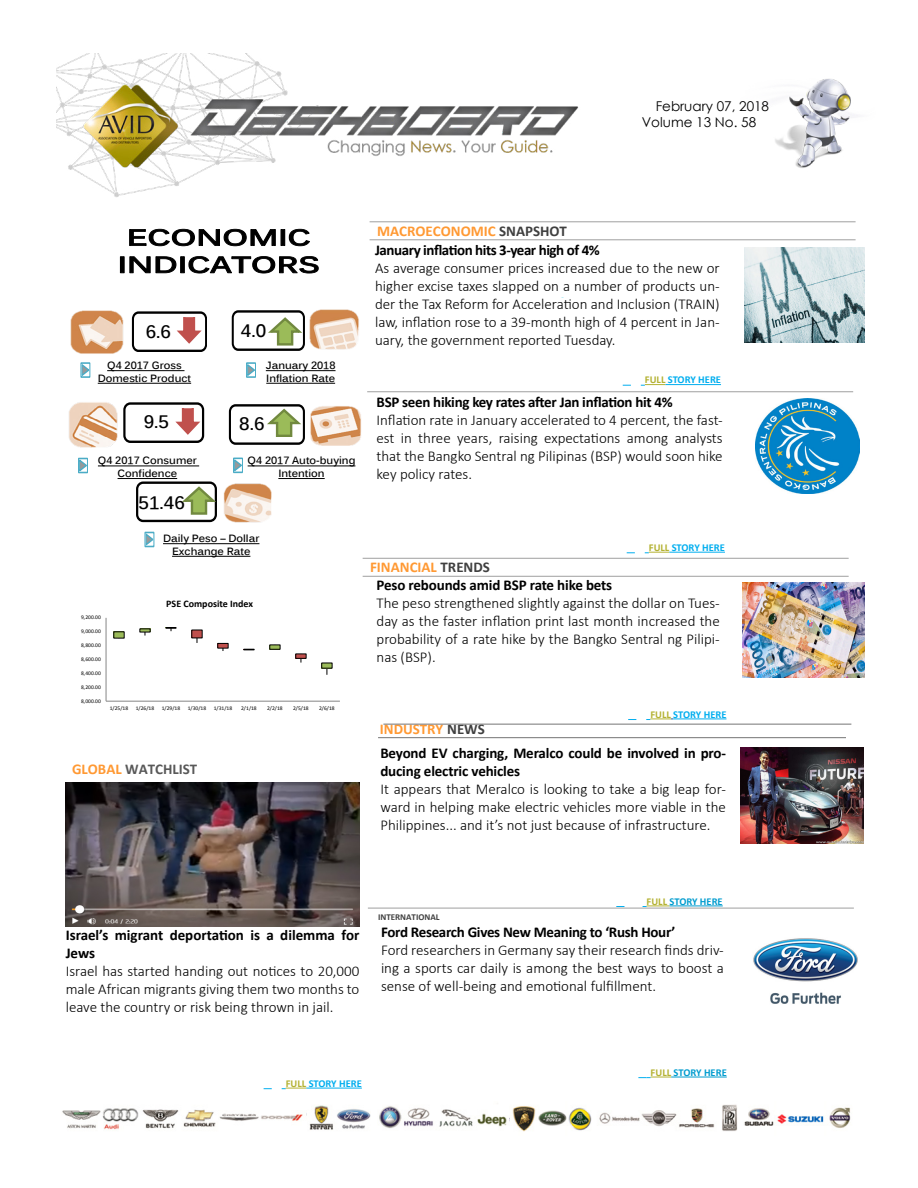
<style>
.page{position:relative;width:918px;height:1188px;background:#fff}
.page>*{position:absolute;margin:0;border:0;box-sizing:border-box;transform-origin:0 0}
.t1{font:700 18px "Kalinga";color:#000}
.t2{font:300 15px/18px "Calibri";color:#000;text-align:justify}
.t3{font:700 15px/18px "Calibri";letter-spacing:-.02em;color:#000}
.t4{font:700 15px "Calibri";color:#f93}
.t5{font:700 15px/18px "Calibri";color:#000}
.t6{font:700 15px "Calibri";color:#595959}
.t7{font:13.5px/16.2px "Century Gothic";color:#000}
.t8{font:700 10.5px/12.6px "Kalinga";color:#000;text-align:center}
.t9{font:700 10.5px "Calibri";color:#00aeef}
.t10{font:700 10.5px "Calibri";color:#009ccf}
.t11{font:700 10.05px "Calibri";color:#000}
.t12{font:700 9px "Calibri";color:#404040}
.t13{font:5.55px "Calibri";color:#000}
.s1{color:#f93}
.s2{color:#404040}
.s3{color:#b4b233}
</style>
<div class="page">
<hr style="left:370px;top:221px;width:485px;height:1px;background:#a6a6a6">
<hr style="left:370px;top:239px;width:485px;height:1px;background:#a6a6a6">
<hr style="left:367px;top:391px;width:486px;height:1px;background:#a6a6a6">
<hr style="left:363px;top:558px;width:485px;height:1px;background:#a6a6a6">
<hr style="left:363px;top:576px;width:485px;height:1px;background:#a6a6a6">
<hr style="left:368px;top:908px;width:486px;height:1px;background:#a6a6a6">
<img style="left:56px;top:53px;width:802px;height:144px">
<svg style="left:129px;top:228px;width:181px;height:18px"></svg>
<svg style="left:120px;top:256px;width:199px;height:18px"></svg>
<img style="left:70px;top:311px;width:54px;height:43px">
<div style="left:132px;top:311px;width:75px;height:41px;background:#fff;border:2px solid #000;border-radius:6px"></div>
<hr style="left:107px;top:370px;width:78px;height:1px;background:#000">
<hr style="left:98px;top:383px;width:93px;height:1px;background:#000">
<img style="left:309px;top:309px;width:50px;height:41px">
<img style="left:69px;top:402px;width:49px;height:45px">
<div style="left:123px;top:402px;width:81px;height:41px;background:#fff;border:2px solid #000;border-radius:6px"></div>
<div style="left:229px;top:404px;width:76px;height:41px;background:#fff;border:2px solid #000;border-radius:6px"></div>
<img style="left:310px;top:406px;width:51px;height:39px">
<div style="left:136px;top:482px;width:81px;height:40px;background:#fff;border:2px solid #000;border-radius:6px"></div>
<img style="left:223px;top:483px;width:49px;height:40px">
<hr style="left:266px;top:370px;width:70px;height:1px;background:#000">
<hr style="left:266px;top:383px;width:69px;height:1px;background:#000">
<hr style="left:98px;top:466px;width:101px;height:1px;background:#000">
<hr style="left:118px;top:478px;width:59px;height:1px;background:#000">
<hr style="left:248px;top:466px;width:107px;height:1px;background:#000">
<hr style="left:278px;top:478px;width:47px;height:1px;background:#000">
<hr style="left:163px;top:543px;width:96px;height:1px;background:#000">
<hr style="left:172px;top:556px;width:78px;height:1px;background:#000">
<svg style="left:82px;top:364px;width:6px;height:12px"></svg>
<div style="left:80px;top:362px;width:10px;height:16px;border:1px solid #4bacc6"></div>
<svg style="left:80px;top:460px;width:6px;height:11px"></svg>
<div style="left:78px;top:458px;width:10px;height:15px;border:1px solid #4bacc6"></div>
<svg style="left:235px;top:460px;width:6px;height:11px"></svg>
<div style="left:233px;top:458px;width:10px;height:15px;border:1px solid #4bacc6"></div>
<svg style="left:146px;top:534px;width:6px;height:11px"></svg>
<div style="left:144px;top:532px;width:10px;height:15px;border:1px solid #4bacc6"></div>
<svg style="left:248px;top:364px;width:6px;height:12px"></svg>
<div style="left:246px;top:362px;width:10px;height:16px;border:1px solid #4bacc6"></div>
<hr style="left:383px;top:724px;width:468px;height:1px;background:#7f7f7f">
<hr style="left:378px;top:737px;width:468px;height:1px;background:#7f7f7f">
<svg style="left:282px;top:1088px;width:24px;height:1px"></svg>
<hr style="left:306px;top:1088px;width:56px;height:1px;background:#00aeef">
<svg style="left:643px;top:906px;width:27px;height:1px"></svg>
<hr style="left:670px;top:906px;width:53px;height:1px;background:#009ccf">
<svg style="left:641px;top:384px;width:24px;height:2px"></svg>
<hr style="left:665px;top:384px;width:56px;height:1px;background:#00aeef">
<svg style="left:646px;top:719px;width:27px;height:1px"></svg>
<hr style="left:673px;top:719px;width:53px;height:1px;background:#00aeef">
<svg style="left:645px;top:552px;width:24px;height:1px"></svg>
<hr style="left:669px;top:552px;width:56px;height:1px;background:#00aeef">
<svg style="left:175px;top:408px;width:25px;height:27px"></svg>
<img style="left:745px;top:247px;width:119px;height:95px">
<img style="left:753px;top:938px;width:105px;height:66px">
<img style="left:309px;top:1105px;width:62px;height:25px">
<img style="left:62px;top:1108px;width:245px;height:22px">
<img style="left:509px;top:1104px;width:342px;height:28px">
<img style="left:379px;top:1106px;width:128px;height:23px">
<img style="left:742px;top:582px;width:123px;height:95px">
<svg style="left:638px;top:1077px;width:33px;height:1px"></svg>
<hr style="left:671px;top:1077px;width:56px;height:1px;background:#009ccf">
<img style="left:756px;top:398px;width:103px;height:95px">
<svg style="left:177px;top:317px;width:25px;height:27px"></svg>
<svg style="left:267px;top:409px;width:34px;height:28px"></svg>
<svg style="left:182px;top:486px;width:34px;height:29px"></svg>
<svg style="left:231px;top:310px;width:74px;height:41px"></svg>
<hr style="left:106px;top:618px;width:1px;height:83px;background:#868686">
<hr style="left:106px;top:701px;width:234px;height:1px;background:#868686">
<div style="left:114px;top:632px;width:10px;height:6px;background:#9bbb59"></div>
<svg style="left:140px;top:629px;width:10px;height:7px"></svg>
<svg style="left:166px;top:627px;width:10px;height:4px"></svg>
<div style="left:322px;top:663px;width:10px;height:5px;background:#9bbb59"></div>
<div style="left:192px;top:630px;width:10px;height:8px;background:#c0504d"></div>
<div style="left:218px;top:643px;width:10px;height:5px;background:#c0504d"></div>
<div style="left:218px;top:643px;width:10px;height:5px;border:1px solid #000"></div>
<hr style="left:296px;top:654px;width:10px;height:4px;background:#c0504d">
<div style="left:296px;top:654px;width:10px;height:5px;border:1px solid #000"></div>
<img style="left:65px;top:783px;width:294px;height:143px">
<img style="left:741px;top:747px;width:123px;height:96px">
<p class="t7" style="left:642px;top:98px;width:129px;text-indent:14px">February 07, 2018<br>Volume 13 No. 58</p>
<p class="t1" style="left:146px;top:320px;width:27px">6.6</p>
<p class="t1" style="left:241px;top:319px;width:27px">4.0</p>
<p class="t8" style="left:98px;top:360px;width:95px">Q4 2017 Gross<br>Domestic Product</p>
<p class="t8" style="left:266px;top:360px;width:71px;text-align:left">January 2018<br>Inflation Rate</p>
<p class="t1" style="left:144px;top:410px;width:27px">9.5</p>
<p class="t1" style="left:239px;top:412px;width:27px">8.6</p>
<p class="t8" style="left:98px;top:455px;width:100px">Q4 2017 Consumer<br>Confidence</p>
<p class="t8" style="left:248px;top:455px;width:109px">Q4 2017 Auto-buying<br>Intention</p>
<p class="t1" style="left:139px;top:491px;width:48px">51.46</p>
<p class="t8" style="left:163px;top:533px;width:98px">Daily Peso – Dollar<br>Exchange Rate</p>
<p class="t13" style="left:81px;top:614px;width:21px">9,200.00</p>
<p class="t13" style="left:81px;top:628px;width:21px">9,000.00</p>
<p class="t13" style="left:81px;top:642px;width:21px">8,800.00</p>
<p class="t13" style="left:81px;top:656px;width:21px">8,600.00</p>
<p class="t13" style="left:81px;top:670px;width:21px">8,400.00</p>
<p class="t13" style="left:81px;top:684px;width:21px">8,200.00</p>
<p class="t13" style="left:81px;top:697px;width:21px">8,000.00</p>
<p class="t11" style="left:166px;top:597px;width:88px">PSE Composite Index</p>
<p class="t13" style="left:110px;top:705px;width:20px">1/25/18</p>
<p class="t13" style="left:136px;top:705px;width:20px">1/26/18</p>
<p class="t13" style="left:162px;top:705px;width:20px">1/29/18</p>
<p class="t13" style="left:188px;top:705px;width:20px">1/30/18</p>
<p class="t13" style="left:214px;top:705px;width:20px">1/31/18</p>
<p class="t13" style="left:241px;top:705px;width:17px">2/1/18</p>
<p class="t13" style="left:267px;top:705px;width:17px">2/2/18</p>
<p class="t13" style="left:293px;top:705px;width:17px">2/5/18</p>
<p class="t13" style="left:319px;top:705px;width:17px">2/6/18</p>
<p class="t6" style="left:72px;top:760px;width:127px"><span class="s1">GLOBAL</span> WATCHLIST</p>
<p class="t4" style="left:377px;top:221px;width:191px">MACROECONOMIC <span class="s2">SNAPSHOT</span></p>
<p class="t3" style="left:375px;top:241px;width:226px">January inflation hits 3-year high of 4%</p>
<p class="t2" style="left:375px;top:259px;width:346px">As average consumer prices increased due to the new or higher excise taxes slapped on a number of products un&shy;der the Tax Reform for Acceleration and Inclusion (TRAIN) law, inflation rose to a 39-month high of 4 percent in Jan&shy;uary, the government reported Tuesday.</p>
<p class="t9" style="left:645px;top:373px;width:78px"><span class="s3">FULL</span> STORY HERE</p>
<p class="t3" style="left:377px;top:393px;width:298px">BSP seen hiking key rates after Jan inflation hit 4%</p>
<p class="t2" style="left:377px;top:410px;width:348px">Inflation rate in January accelerated to 4 percent, the fast&shy;est in three years, raising expectations among analysts that the Bangko Sentral ng Pilipinas (BSP) would soon hike key policy rates.</p>
<p class="t4" style="left:370px;top:558px;width:121px">FINANCIAL <span class="s2">TRENDS</span></p>
<p class="t9" style="left:649px;top:541px;width:78px"><span class="s3">FULL</span> STORY HERE</p>
<p class="t3" style="left:377px;top:576px;width:237px">Peso rebounds amid BSP rate hike bets</p>
<p class="t2" style="left:377px;top:593px;width:345px">The peso strengthened slightly against the dollar on Tues&shy;day as the faster inflation print last month increased the probability of a rate hike by the Bangko Sentral ng Pilipi&shy;nas (BSP).</p>
<p class="t4" style="left:380px;top:720px;width:106px">INDUSTRY <span class="s2">NEWS</span></p>
<p class="t9" style="left:650px;top:708px;width:78px"><span class="s3">FULL</span> STORY HERE</p>
<p class="t3" style="left:380px;top:744px;width:347px">Beyond EV charging, Meralco could be involved in pro&shy;ducing electric vehicles</p>
<p class="t2" style="left:380px;top:780px;width:347px">It appears that Meralco is looking to take a big leap for&shy;ward in helping make electric vehicles more viable in the Philippines... and it’s not just because of infrastructure.</p>
<p class="t5" style="left:66px;top:926px;width:295px">Israel’s migrant deportation is a dilemma for<br>Jews</p>
<p class="t2" style="left:66px;top:962px;width:295px">Israel has started handing out notices to 20,000 male African migrants giving them two months to leave the country or risk being thrown in jail.</p>
<p class="t12" style="left:378px;top:911px;width:63px">INTERNATIONAL</p>
<p class="t10" style="left:647px;top:895px;width:78px"><span class="s3">FULL</span> STORY HERE</p>
<p class="t3" style="left:381px;top:923px;width:296px">Ford Research Gives New Meaning to ‘Rush Hour’</p>
<p class="t2" style="left:381px;top:941px;width:344px">Ford researchers in Germany say their research finds driv&shy;ing a sports car daily is among the best ways to boost a sense of well-being and emotional fulfillment.</p>
<p class="t9" style="left:286px;top:1077px;width:78px"><span class="s3">FULL</span> STORY HERE</p>
<p class="t10" style="left:651px;top:1066px;width:78px"><span class="s3">FULL</span> STORY HERE</p>
</div>
